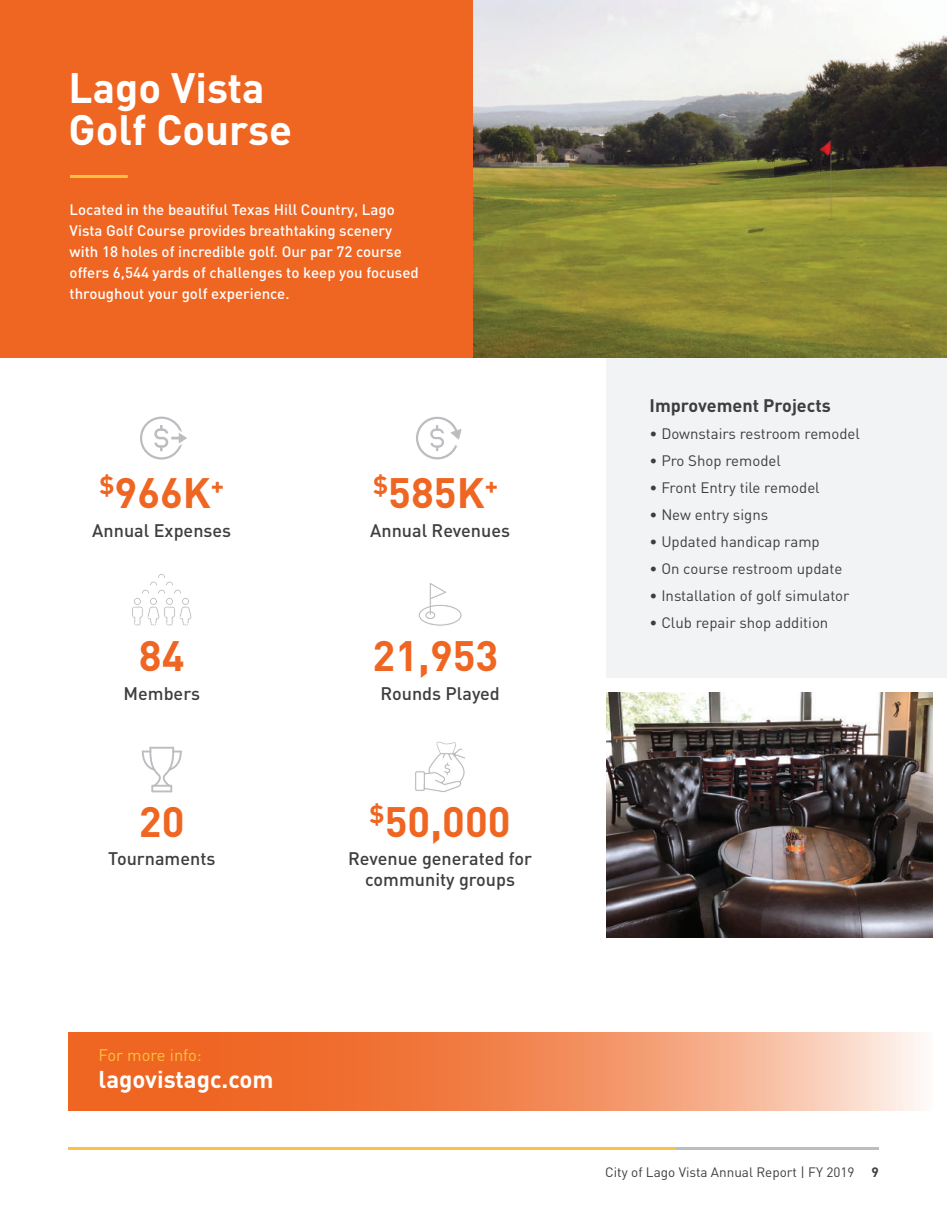
<style>
.page{position:relative;width:947px;height:1215px;background:#fff}
.page>*{position:absolute;margin:0;border:0;box-sizing:border-box;transform-origin:0 0}
.t1{font:700 42px "DIN";color:#ef6522}
.t2{font:700 42px/42px "DIN";color:#fff}
.t3{font:700 24px "DIN";color:#fff}
.t4{font:500 18px/21px "DIN";color:#3e3e3f;text-align:center}
.t5{font:700 18px "DIN";color:#3e3e3f}
.t6{font:16.5px "DIN";color:#fec140}
.t7{font:500 15px/21px "DIN";color:#fff}
.t8{font:15px "DIN";color:#3e3e3f}
.t9{font:13.5px "DIN";color:#3e3e3f}
.s1{font-weight:700}
</style>
<div class="page">
<div style="left:606px;top:357px;width:340px;height:321px;background:#f2f3f4"></div>
<div style="left:0;top:0;width:473px;height:358px;background:#ef6522"></div>
<hr style="left:70px;top:175px;width:58px;height:3px;background:#fec140">
<svg style="left:68px;top:1032px;width:855px;height:78px;background:#f38f5f"></svg>
<img style="left:473px;top:0;width:473px;height:358px">
<hr style="left:68px;top:1147px;width:810px;height:2px;background:#bcbdc0">
<hr style="left:68px;top:1147px;width:608px;height:2px;background:#fec140">
<svg style="left:142px;top:747px;width:40px;height:45px"></svg>
<svg style="left:416px;top:416px;width:46px;height:44px"></svg>
<svg style="left:418px;top:583px;width:44px;height:43px"></svg>
<svg style="left:415px;top:741px;width:50px;height:51px"></svg>
<svg style="left:132px;top:574px;width:60px;height:52px"></svg>
<svg style="left:140px;top:417px;width:47px;height:43px"></svg>
<img style="left:606px;top:693px;width:326px;height:244px">
<h1 class="t2" style="left:68px;top:65px;width:225px">Lago Vista<br>Golf Course</h1>
<p class="t7" style="left:70px;top:198px;width:350px">Located in the beautiful Texas Hill Country, Lago Vista Golf Course provides breathtaking scenery with 18 holes of incredible golf. Our par 72 course offers 6,544 yards of challenges to keep you focused throughout your golf experience.</p>
<h1 class="t1" style="left:99px;top:465px;width:126px"><sup>$</sup>966K<sup>+</sup></h1>
<p class="t4" style="left:92px;top:519px;width:140px">Annual Expenses</p>
<h1 class="t1" style="left:139px;top:628px;width:47px">84</h1>
<p class="t4" style="left:123px;top:682px;width:78px">Members</p>
<h1 class="t1" style="left:139px;top:794px;width:47px">20</h1>
<p class="t4" style="left:108px;top:847px;width:109px">Tournaments</p>
<p class="t6" style="left:98px;top:1045px;width:105px">For more info:</p>
<h2 class="t3" style="left:98px;top:1064px;width:176px">lagovistagc.com</h2>
<h1 class="t1" style="left:373px;top:465px;width:126px"><sup>$</sup>585K<sup>+</sup></h1>
<p class="t4" style="left:370px;top:519px;width:141px">Annual Revenues</p>
<h1 class="t1" style="left:372px;top:628px;width:127px">21,953</h1>
<p class="t4" style="left:380px;top:682px;width:121px">Rounds Played</p>
<h1 class="t1" style="left:369px;top:794px;width:142px"><sup>$</sup>50,000</h1>
<p class="t4" style="left:348px;top:847px;width:185px">Revenue generated for community groups</p>
<p class="t5" style="left:649px;top:394px;width:183px">Improvement Projects</p>
<p class="t8" style="left:649px;top:425px;width:212px">• Downstairs restroom remodel</p>
<p class="t8" style="left:649px;top:452px;width:133px">• Pro Shop remodel</p>
<p class="t8" style="left:649px;top:479px;width:172px">• Front Entry tile remodel</p>
<p class="t8" style="left:649px;top:506px;width:120px">• New entry signs</p>
<p class="t8" style="left:649px;top:533px;width:172px">• Updated handicap ramp</p>
<p class="t8" style="left:649px;top:560px;width:194px">• On course restroom update</p>
<p class="t8" style="left:649px;top:587px;width:201px">• Installation of golf simulator</p>
<p class="t8" style="left:649px;top:614px;width:180px">• Club repair shop addition</p>
<p class="t9" style="left:605px;top:1164px;width:275px">City of Lago Vista Annual Report | FY 2019 <span class="s1">9</span></p>
</div>
